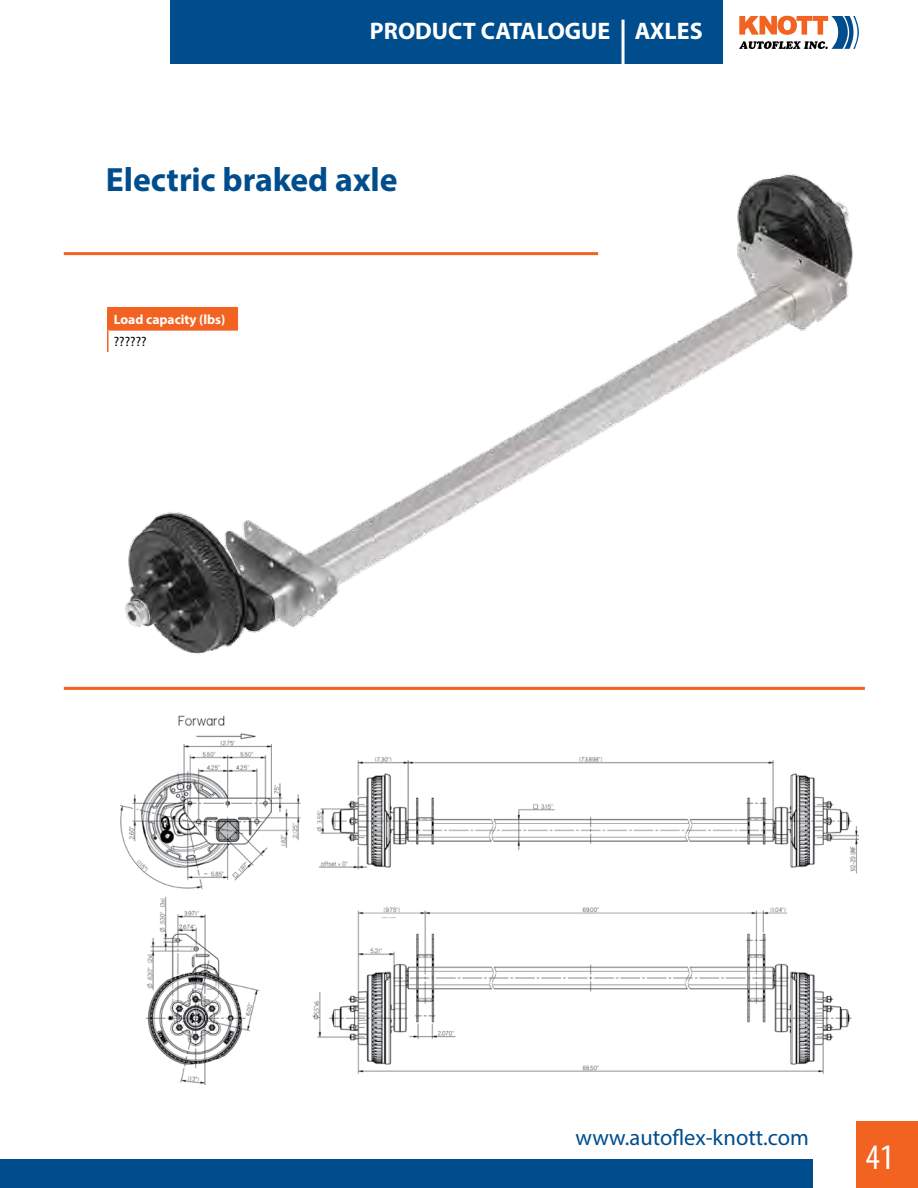
<style>
.page{position:relative;width:918px;height:1188px;background:#fff}
.page>*{position:absolute;margin:0;border:0;box-sizing:border-box;transform-origin:0 0}
.t1{font:condensed 36px "Myriad Pro";color:#fff}
.t2{font:700 33.75px "Myriad Pro";letter-spacing:-.005em;color:#004d8d}
.t3{font:700 24px "Myriad Pro";color:#fff}
.t4{font:22.5px "Myriad Pro";color:#004d8d}
.t5{font:700 13.5px "Myriad Pro";color:#fff}
.t6{font:13.5px "Myriad Pro";color:#000}
</style>
<div class="page">
<svg style="left:739px;top:16px;width:120px;height:33px"></svg>
<div style="left:170px;top:0;width:553px;height:64px;background:#004d8d"></div>
<div style="left:856px;top:1122px;width:62px;height:66px;background:#f26322"></div>
<div style="left:0;top:1159px;width:812px;height:29px;background:#004d8d"></div>
<img style="left:98px;top:174px;width:755px;height:480px">
<hr style="left:622px;top:20px;width:3px;height:45px;background:#fff">
<div style="left:108px;top:308px;width:129px;height:22px;background:#f26322"></div>
<hr style="left:107px;top:307px;width:131px;height:1px;background:#f26322">
<hr style="left:107px;top:308px;width:2px;height:21px;background:#f26322">
<svg style="left:237px;top:308px;width:1px;height:21px"></svg>
<hr style="left:107px;top:329px;width:131px;height:2px;background:#f26322">
<hr style="left:107px;top:331px;width:2px;height:21px;background:#f26322">
<img style="left:120px;top:715px;width:739px;height:369px">
<hr style="left:64px;top:687px;width:801px;height:3px;background:#f26322">
<hr style="left:64px;top:252px;width:534px;height:3px;background:#f26322">
<p class="t3" style="left:370px;top:15px;width:334px">PRODUCT CATALOGUE AXLES</p>
<h2 class="t2" style="left:106px;top:158px;width:293px">Electric braked axle</h2>
<p class="t5" style="left:114px;top:311px;width:113px">Load capacity (lbs)</p>
<p class="t6" style="left:114px;top:333px;width:34px">??????</p>
<p class="t4" style="left:576px;top:1123px;width:235px">www.autoflex-knott.com</p>
<h1 class="t1" style="left:866px;top:1136px;width:29px">41</h1>
</div>
